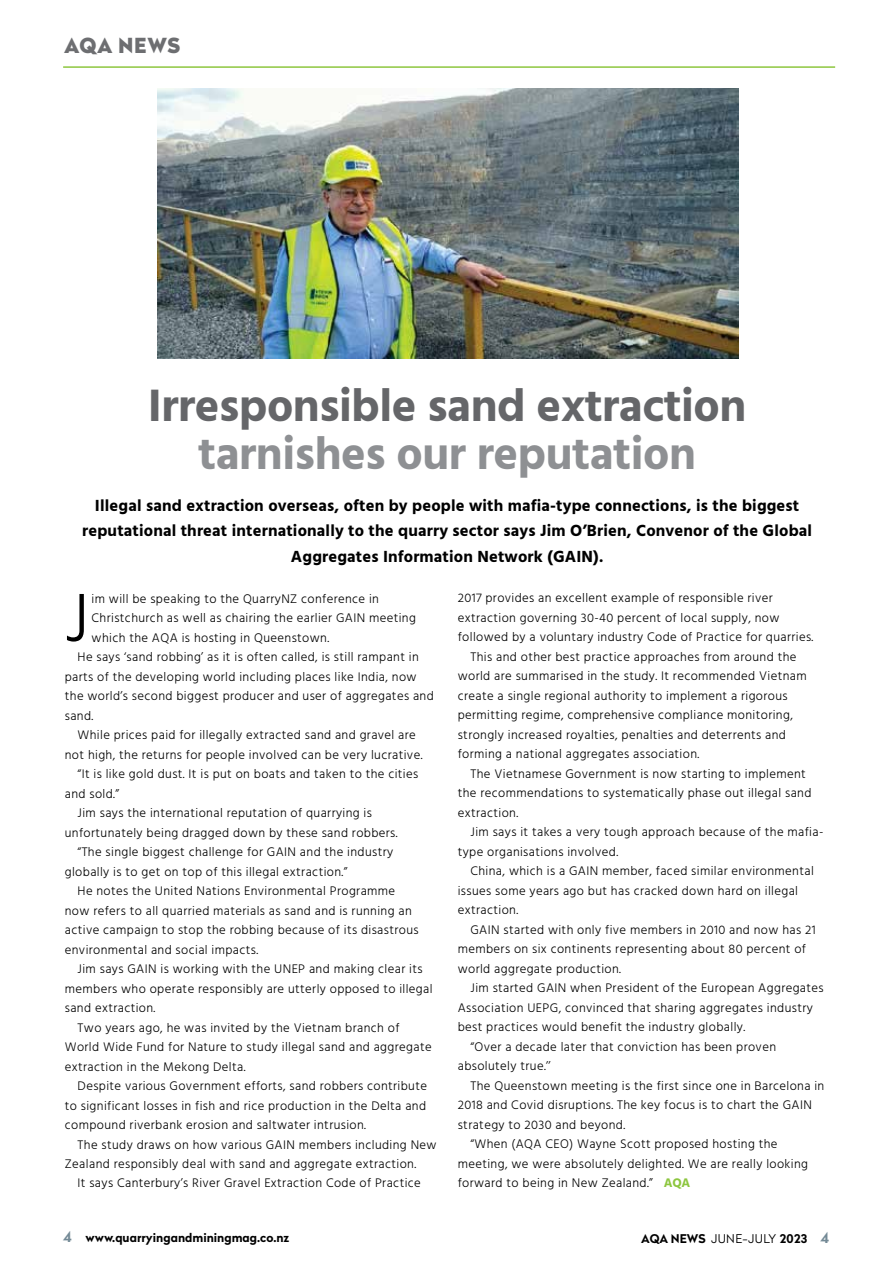
<style>
.page{position:relative;width:893px;height:1263px;background:#fff}
.page>*{position:absolute;margin:0;border:0;box-sizing:border-box;transform-origin:0 0}
.t1{font:300 70.65px "Hind";color:#000}
.t2{font:700 46.5px "Hind";letter-spacing:-.01em;color:#656669}
.t3{font:700 46.5px "Hind";letter-spacing:-.01em;color:#8e9093}
.t4{font:900 20.7px "Radikal";letter-spacing:.03em;color:#6d6e71}
.t5{font:700 16.5px/25.5px "Hind";letter-spacing:.01em;color:#000;text-align:center}
.t6{font:300 12.75px "Hind";letter-spacing:.03em;color:#000}
.t7{font:700 12px "Radikal";color:#000}
.s1{font-weight:700;color:#8dc63f}
.s2{font-size:15px;color:#748a96}
.s3{font-weight:300}
</style>
<div class="page">
<hr style="left:63px;top:66px;width:772px;height:2px;background:#8dc63f">
<img style="left:158px;top:88px;width:580px;height:270px">
<h3 class="t4" style="left:64px;top:29px;width:118px">AQA NEWS</h3>
<h2 class="t2" style="left:148px;top:377px;width:600px">Irresponsible sand extraction</h2>
<h2 class="t3" style="left:198px;top:425px;width:499px">tarnishes our reputation</h2>
<p class="t5" style="left:82px;top:492px;width:731px">Illegal sand extraction overseas, often by people with mafia-type connections, is the biggest reputational threat internationally to the quarry sector says Jim O’Brien, Convenor of the Global<br>Aggregates Information Network (GAIN).</p>
<h1 class="t1" style="left:65px;top:571px;width:26px">J</h1>
<p class="t6" style="left:92px;top:590px;width:289px">im will be speaking to the QuarryNZ conference in</p>
<p class="t6" style="left:92px;top:609px;width:326px">Christchurch as well as chairing the earlier GAIN meeting</p>
<p class="t6" style="left:92px;top:629px;width:239px">which the AQA is hosting in Queenstown.</p>
<p class="t6" style="left:78px;top:648px;width:343px">He says ‘sand robbing’ as it is often called, is still rampant in</p>
<p class="t6" style="left:65px;top:668px;width:353px">parts of the developing world including places like India, now</p>
<p class="t6" style="left:65px;top:687px;width:370px">the world’s second biggest producer and user of aggregates and</p>
<p class="t6" style="left:65px;top:707px;width:30px">sand.</p>
<p class="t6" style="left:78px;top:726px;width:340px">While prices paid for illegally extracted sand and gravel are</p>
<p class="t6" style="left:65px;top:746px;width:359px">not high, the returns for people involved can be very lucrative.</p>
<p class="t6" style="left:78px;top:765px;width:342px">“It is like gold dust. It is put on boats and taken to the cities</p>
<p class="t6" style="left:65px;top:785px;width:56px">and sold.”</p>
<p class="t6" style="left:78px;top:804px;width:296px">Jim says the international reputation of quarrying is</p>
<p class="t6" style="left:65px;top:824px;width:334px">unfortunately being dragged down by these sand robbers.</p>
<p class="t6" style="left:78px;top:843px;width:317px">“The single biggest challenge for GAIN and the industry</p>
<p class="t6" style="left:65px;top:863px;width:284px">globally is to get on top of this illegal extraction.”</p>
<p class="t6" style="left:78px;top:882px;width:319px">He notes the United Nations Environmental Programme</p>
<p class="t6" style="left:65px;top:902px;width:348px">now refers to all quarried materials as sand and is running an</p>
<p class="t6" style="left:65px;top:921px;width:355px">active campaign to stop the robbing because of its disastrous</p>
<p class="t6" style="left:65px;top:941px;width:195px">environmental and social impacts.</p>
<p class="t6" style="left:78px;top:960px;width:347px">Jim says GAIN is working with the UNEP and making clear its</p>
<p class="t6" style="left:65px;top:980px;width:369px">members who operate responsibly are utterly opposed to illegal</p>
<p class="t6" style="left:65px;top:999px;width:92px">sand extraction.</p>
<p class="t6" style="left:78px;top:1019px;width:323px">Two years ago, he was invited by the Vietnam branch of</p>
<p class="t6" style="left:65px;top:1038px;width:368px">World Wide Fund for Nature to study illegal sand and aggregate</p>
<p class="t6" style="left:65px;top:1058px;width:182px">extraction in the Mekong Delta.</p>
<p class="t6" style="left:78px;top:1077px;width:351px">Despite various Government efforts, sand robbers contribute</p>
<p class="t6" style="left:65px;top:1097px;width:363px">to significant losses in fish and rice production in the Delta and</p>
<p class="t6" style="left:65px;top:1116px;width:303px">compound riverbank erosion and saltwater intrusion.</p>
<p class="t6" style="left:78px;top:1136px;width:360px">The study draws on how various GAIN members including New</p>
<p class="t6" style="left:65px;top:1155px;width:353px">Zealand responsibly deal with sand and aggregate extraction.</p>
<p class="t6" style="left:78px;top:1175px;width:345px">It says Canterbury’s River Gravel Extraction Code of Practice</p>
<p class="t6" style="left:458px;top:590px;width:316px">2017 provides an excellent example of responsible river</p>
<p class="t6" style="left:458px;top:609px;width:323px">extraction governing 30-40 percent of local supply, now</p>
<p class="t6" style="left:458px;top:629px;width:357px">followed by a voluntary industry Code of Practice for quarries.</p>
<p class="t6" style="left:470px;top:648px;width:327px">This and other best practice approaches from around the</p>
<p class="t6" style="left:458px;top:668px;width:351px">world are summarised in the study. It recommended Vietnam</p>
<p class="t6" style="left:458px;top:687px;width:331px">create a single regional authority to implement a rigorous</p>
<p class="t6" style="left:458px;top:707px;width:337px">permitting regime, comprehensive compliance monitoring,</p>
<p class="t6" style="left:458px;top:726px;width:330px">strongly increased royalties, penalties and deterrents and</p>
<p class="t6" style="left:458px;top:746px;width:243px">forming a national aggregates association.</p>
<p class="t6" style="left:470px;top:765px;width:337px">The Vietnamese Government is now starting to implement</p>
<p class="t6" style="left:458px;top:785px;width:355px">the recommendations to systematically phase out illegal sand</p>
<p class="t6" style="left:458px;top:804px;width:62px">extraction.</p>
<p class="t6" style="left:470px;top:824px;width:354px">Jim says it takes a very tough approach because of the mafia-</p>
<p class="t6" style="left:458px;top:843px;width:162px">type organisations involved.</p>
<p class="t6" style="left:470px;top:863px;width:345px">China, which is a GAIN member, faced similar environmental</p>
<p class="t6" style="left:458px;top:882px;width:342px">issues some years ago but has cracked down hard on illegal</p>
<p class="t6" style="left:458px;top:902px;width:62px">extraction.</p>
<p class="t6" style="left:470px;top:921px;width:347px">GAIN started with only five members in 2010 and now has 21</p>
<p class="t6" style="left:458px;top:941px;width:350px">members on six continents representing about 80 percent of</p>
<p class="t6" style="left:458px;top:960px;width:165px">world aggregate production.</p>
<p class="t6" style="left:470px;top:980px;width:355px">Jim started GAIN when President of the European Aggregates</p>
<p class="t6" style="left:458px;top:999px;width:357px">Association UEPG, convinced that sharing aggregates industry</p>
<p class="t6" style="left:458px;top:1019px;width:289px">best practices would benefit the industry globally.</p>
<p class="t6" style="left:470px;top:1038px;width:307px">“Over a decade later that conviction has been proven</p>
<p class="t6" style="left:458px;top:1058px;width:94px">absolutely true.’’</p>
<p class="t6" style="left:470px;top:1077px;width:355px">The Queenstown meeting is the first since one in Barcelona in</p>
<p class="t6" style="left:458px;top:1097px;width:356px">2018 and Covid disruptions. The key focus is to chart the GAIN</p>
<p class="t6" style="left:458px;top:1116px;width:169px">strategy to 2030 and beyond.</p>
<p class="t6" style="left:470px;top:1136px;width:309px">“When (AQA CEO) Wayne Scott proposed hosting the</p>
<p class="t6" style="left:458px;top:1155px;width:352px">meeting, we were absolutely delighted. We are really looking</p>
<p class="t6" style="left:458px;top:1175px;width:234px">forward to being in New Zealand.” <span class="s1">AQA</span></p>
<p class="t7" style="left:63px;top:1229px;width:228px"><span class="s2">4</span> www.quarryingandminingmag.co.nz</p>
<p class="t7" style="left:641px;top:1229px;width:189px">AQA NEWS <span class="s3">JUNE-JULY</span> 2023 <span class="s2">4</span></p>
</div>
